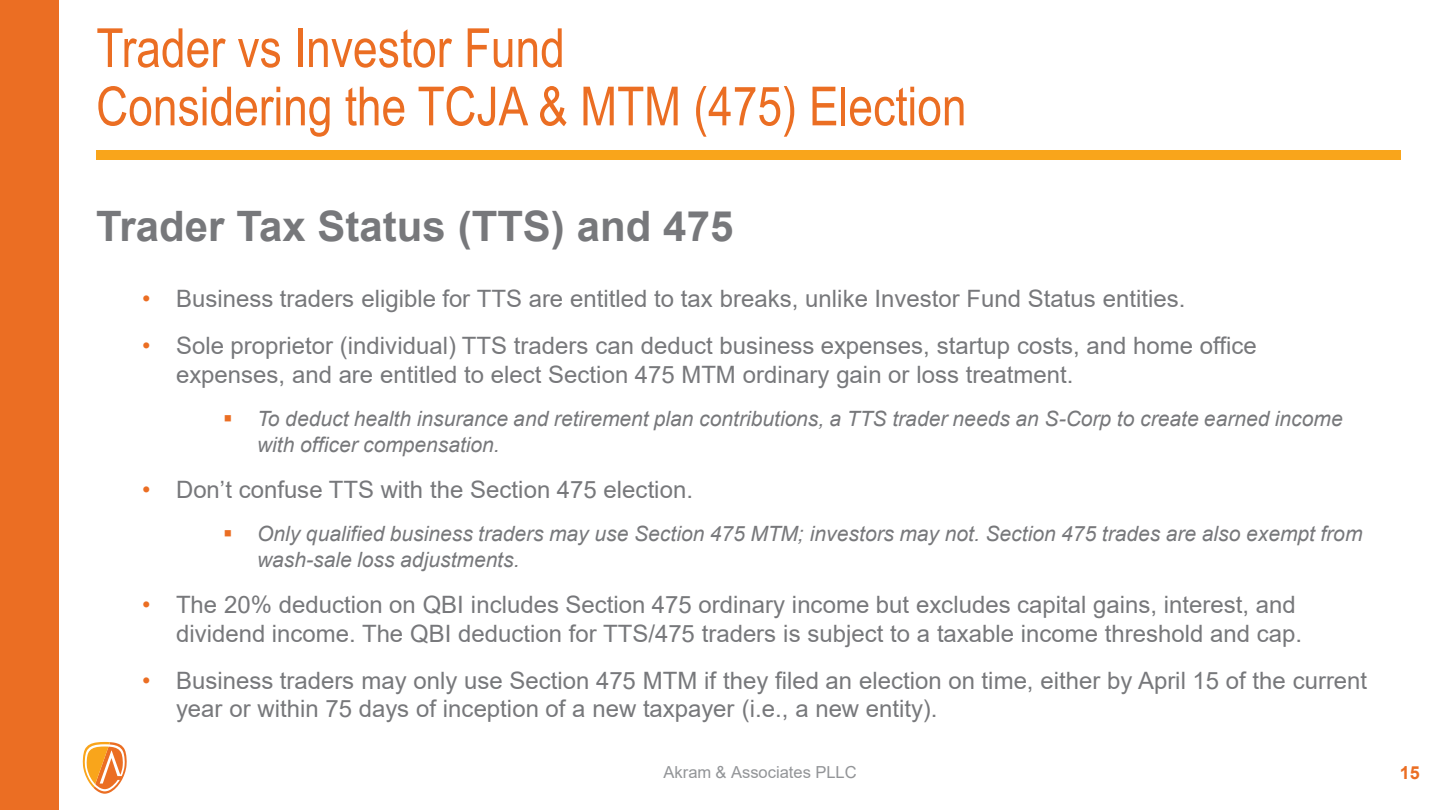
<style>
.page{position:relative;width:1440px;height:810px;background:#fff}
.page>*{position:absolute;margin:0;border:0;box-sizing:border-box;transform-origin:0 0}
.t1{font:54px/58.3px "Arial Narrow";color:#eb6e23}
.t2{font:700 42px "Arial";color:#77787b}
.t3{font:24px/28.8px "Arial";color:#77787b}
.t4{font:italic 21px/25.2px "Arial";color:#77787b}
.t5{font:700 18px "Arial";color:#eb6e23}
.t6{font:16.5px "Arial";color:#939598}
.s1{color:#eb6e23}
</style>
<div class="page">
<div style="left:0;top:0;width:59px;height:810px;background:#eb6e23"></div>
<svg style="left:83px;top:742px;width:44px;height:52px"></svg>
<div style="left:96px;top:150px;width:1304px;height:10px;background:#f9a51b"></div>
<h1 class="t1" style="left:96px;top:17px;width:872px">Trader vs Investor Fund<br>Considering the TCJA &amp; MTM (475) Election</h1>
<h2 class="t2" style="left:96px;top:197px;width:639px">Trader Tax Status (TTS) and 475</h2>
<p class="t3" style="left:142px;top:284px;width:1045px"><span class="s1">•</span> Business traders eligible for TTS are entitled to tax breaks, unlike Investor Fund Status entities.</p>
<p class="t3" style="left:176px;top:331px;width:1082px;text-indent:-34px"><span class="s1">•</span> Sole proprietor (individual) TTS traders can deduct business expenses, startup costs, and home office expenses, and are entitled to elect Section 475 MTM ordinary gain or loss treatment.</p>
<p class="t4" style="left:257px;top:407px;width:1087px">To deduct health insurance and retirement plan contributions, a TTS trader needs an S-Corp to create earned income with officer compensation.</p>
<p class="t3" style="left:142px;top:475px;width:552px"><span class="s1">•</span> Don’t confuse TTS with the Section 475 election.</p>
<p class="t4" style="left:257px;top:522px;width:1107px">Only qualified business traders may use Section 475 MTM; investors may not. Section 475 trades are also exempt from wash-sale loss adjustments.</p>
<p class="t3" style="left:142px;top:590px;width:1162px;text-align:right"><span class="s1">•</span> The 20% deduction on QBI includes Section 475 ordinary income but excludes capital gains, interest, and dividend income. The QBI deduction for TTS/475 traders is subject to a taxable income threshold and cap.</p>
<p class="t3" style="left:176px;top:666px;width:1193px;text-indent:-34px"><span class="s1">•</span> Business traders may only use Section 475 MTM if they filed an election on time, either by April 15 of the current year or within 75 days of inception of a new taxpayer (i.e., a new entity).</p>
<p class="t6" style="left:663px;top:761px;width:195px">Akram &amp; Associates PLLC</p>
<p class="t5" style="left:1400px;top:760px;width:22px">15</p>
</div>
